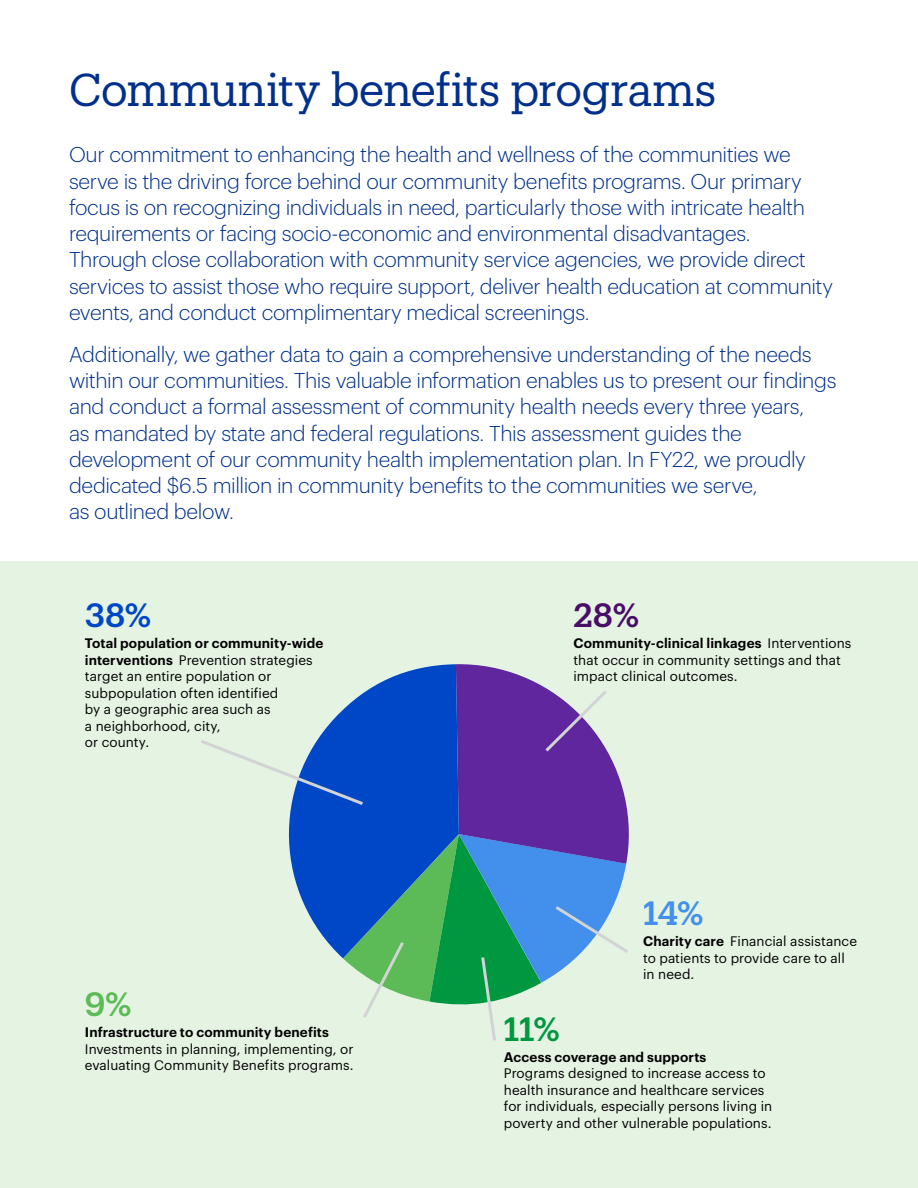
<style>
.page{position:relative;width:918px;height:1188px;background:#fff}
.page>*{position:absolute;margin:0;border:0;box-sizing:border-box;transform-origin:0 0}
.t1{font:45px "Produkt";letter-spacing:-.005em;color:#00308c}
.t2{font:500 33px "Produkt";color:#009741}
.t3{font:500 33px "Produkt";color:#428fec}
.t4{font:500 33px "Produkt";color:#490e67}
.t5{font:500 33px "Produkt";color:#0047c7}
.t6{font:500 33px "Produkt";color:#5cbb56}
.t7{font:300 21px/26.2px "Graphik";letter-spacing:-.02em;color:#00308c}
.t8{font:13.5px/16.5px "Graphik";letter-spacing:.005em;color:#000}
.t9{font:600 13.5px "Graphik";letter-spacing:.01em;color:#000}
.s1{font-weight:600}
</style>
<div class="page">
<div style="left:0;top:561px;width:918px;height:627px;background:#e5f3e2"></div>
<svg style="left:201px;top:664px;width:428px;height:377px"></svg>
<h1 class="t1" style="left:69px;top:58px;width:649px">Community benefits programs</h1>
<p class="t7" style="left:69px;top:140px;width:766px">Our commitment to enhancing the health and wellness of the communities we serve is the driving force behind our community benefits programs. Our primary focus is on recognizing individuals in need, particularly those with intricate health requirements or facing socio-economic and environmental disadvantages.<br>Through close collaboration with community service agencies, we provide direct services to assist those who require support, deliver health education at community events, and conduct complimentary medical screenings.</p>
<p class="t7" style="left:69px;top:340px;width:769px">Additionally, we gather data to gain a comprehensive understanding of the needs within our communities. This valuable information enables us to present our findings and conduct a formal assessment of community health needs every three years,<br>as mandated by state and federal regulations. This assessment guides the development of our community health implementation plan. In FY22, we proudly dedicated $6.5 million in community benefits to the communities we serve,<br>as outlined below.</p>
<h2 class="t5" style="left:85px;top:592px;width:68px">38%</h2>
<p class="t8" style="left:85px;top:634px;width:240px"><span class="s1">Total population or community-wide interventions</span> Prevention strategies target an entire population or subpopulation often identified<br>by a geographic area such as<br>a neighborhood, city,<br>or county.</p>
<h2 class="t6" style="left:85px;top:981px;width:48px">9%</h2>
<p class="t9" style="left:85px;top:1022px;width:246px">Infrastructure to community benefits</p>
<p class="t8" style="left:85px;top:1039px;width:270px">Investments in planning, implementing, or evaluating Community Benefits programs.</p>
<h2 class="t4" style="left:574px;top:592px;width:67px">28%</h2>
<p class="t8" style="left:574px;top:634px;width:279px"><span class="s1">Community-clinical linkages</span> Interventions that occur in community settings and that impact clinical outcomes.</p>
<h2 class="t3" style="left:643px;top:891px;width:62px">14%</h2>
<p class="t8" style="left:643px;top:932px;width:215px"><span class="s1">Charity care</span> Financial assistance to patients to provide care to all in need.</p>
<h2 class="t2" style="left:504px;top:1006px;width:58px">11%</h2>
<p class="t9" style="left:504px;top:1047px;width:204px">Access coverage and supports</p>
<p class="t8" style="left:504px;top:1064px;width:270px">Programs designed to increase access to health insurance and healthcare services for individuals, especially persons living in poverty and other vulnerable populations.</p>
</div>
